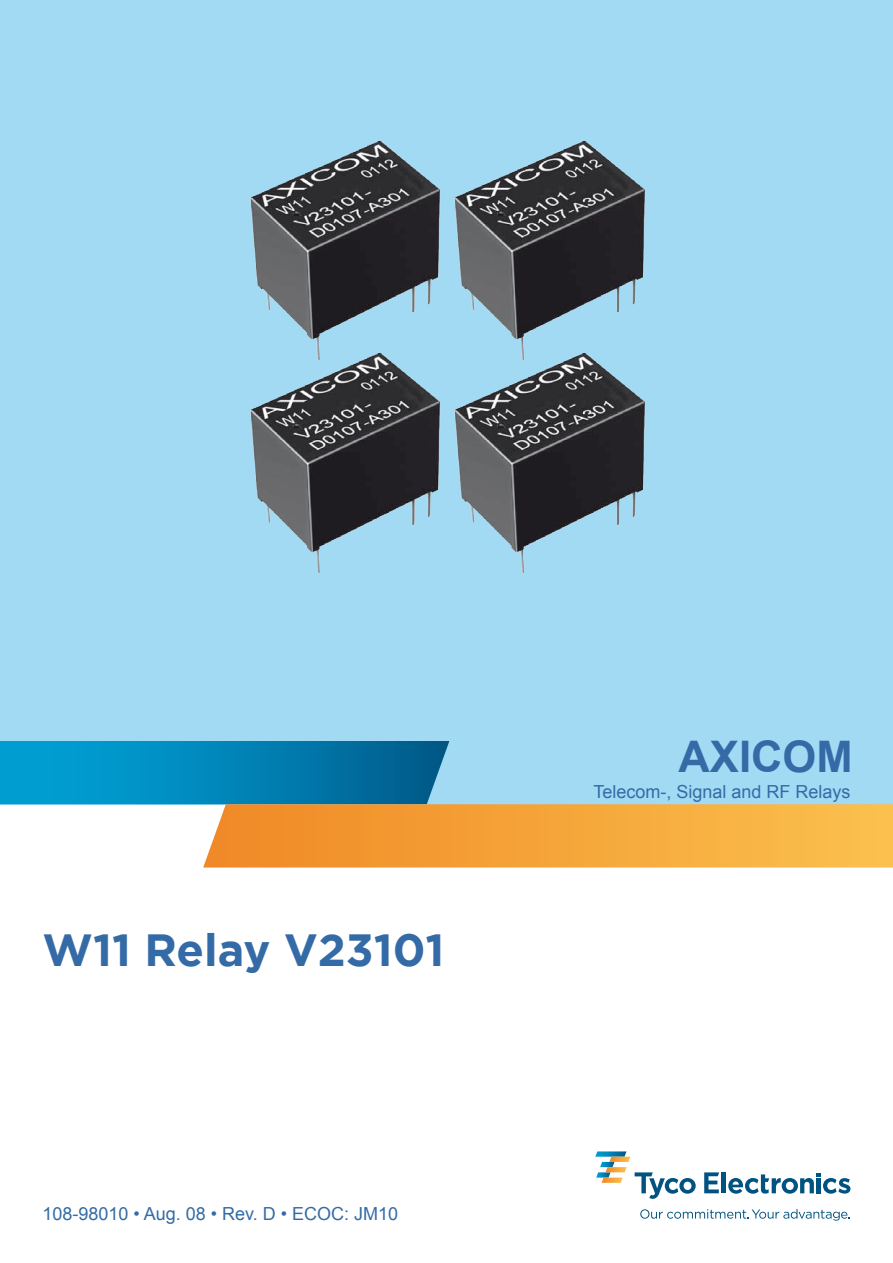
<style>
.page{position:relative;width:893px;height:1263px;background:#fff}
.page>*{position:absolute;margin:0;border:0;box-sizing:border-box;transform-origin:0 0}
.t1{font:700 45px "Gotham";color:#346ba7}
.t2{font:700 43.5px "Arial";color:#346ba7}
.t3{font:18px "Arial";color:#346ba7}
</style>
<div class="page">
<div style="left:0;top:0;width:893px;height:805px;background:#a2daf4"></div>
<svg style="left:0;top:741px;width:893px;height:126px"></svg>
<svg style="left:704px;top:1172px;width:15px;height:21px"></svg>
<hr style="left:722px;top:1172px;width:4px;height:21px;background:#005380">
<svg style="left:728px;top:1173px;width:122px;height:21px"></svg>
<svg style="left:640px;top:1209px;width:210px;height:11px"></svg>
<svg style="left:595px;top:1151px;width:101px;height:48px"></svg>
<img style="left:250px;top:140px;width:188px;height:209px">
<img style="left:250px;top:349px;width:188px;height:224px">
<img style="left:438px;top:140px;width:208px;height:209px">
<img style="left:438px;top:349px;width:207px;height:224px">
<h1 class="t1" style="left:43px;top:924px;width:403px">W11 Relay V23101</h1>
<p class="t3" style="left:43px;top:1202px;width:357px">108-98010 • Aug. 08 • Rev. D • ECOC: JM10</p>
<h2 class="t2" style="left:679px;top:728px;width:175px">AXICOM</h2>
<p class="t3" style="left:593px;top:780px;width:259px">Telecom-, Signal and RF Relays</p>
</div>
